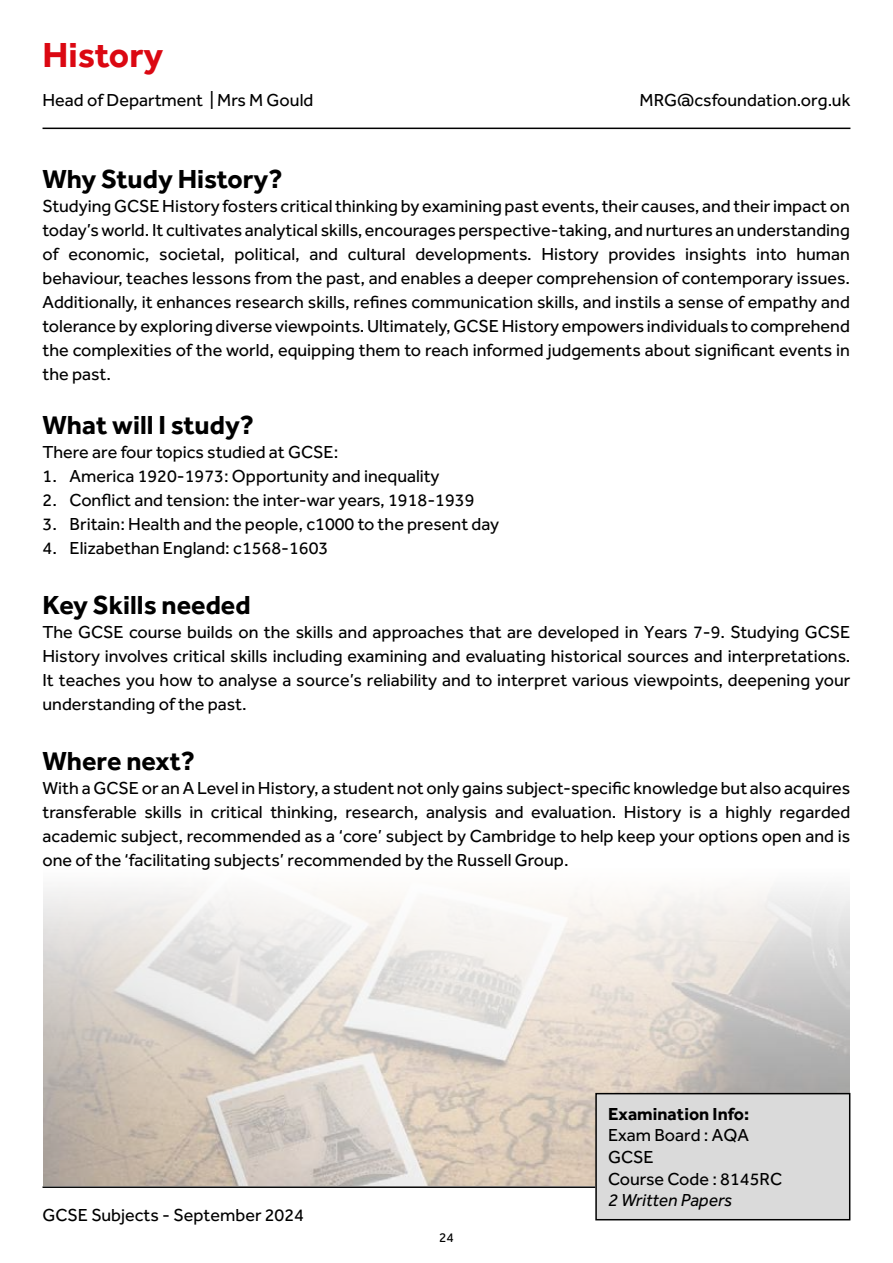
<style>
.page{position:relative;width:893px;height:1263px;background:#fff}
.page>*{position:absolute;margin:0;border:0;box-sizing:border-box;transform-origin:0 0}
.t1{font:700 36px "Effra";color:#db0812}
.t2{font:700 27px "Effra";color:#000}
.t3{font:18px/24px "Effra";color:#000;text-align:justify}
.t4{font:700 18px "Effra";color:#000}
.t5{font:italic 18px "Effra";color:#000}
.t6{font:13.5px "Effra";color:#000}
</style>
<div class="page">
<hr style="left:43px;top:128px;width:807px;height:1px;background:#000">
<hr style="left:43px;top:1186px;width:552px;height:2px;background:#000">
<img style="left:43px;top:887px;width:807px;height:299px">
<div style="left:596px;top:1094px;width:254px;height:126px;background:#dadada"></div>
<div style="left:595px;top:1093px;width:255px;height:127px;border:2px solid #000"></div>
<h1 class="t1" style="left:43px;top:33px;width:122px">History</h1>
<p class="t3" style="left:43px;top:87px;width:272px">Head of Department | Mrs M Gould</p>
<p class="t3" style="left:639px;top:88px;width:212px">MRG@csfoundation.org.uk</p>
<h2 class="t2" style="left:43px;top:163px;width:242px">Why Study History?</h2>
<p class="t3" style="left:43px;top:194px;width:809px">Studying GCSE History fosters critical thinking by examining past events, their causes, and their impact on today’s world. It cultivates analytical skills, encourages perspective-taking, and nurtures an understanding of economic, societal, political, and cultural developments. History provides insights into human behaviour, teaches lessons from the past, and enables a deeper comprehension of contemporary issues.<br>Additionally, it enhances research skills, refines communication skills, and instils a sense of empathy and tolerance by exploring diverse viewpoints. Ultimately, GCSE History empowers individuals to comprehend the complexities of the world, equipping them to reach informed judgements about significant events in the past.</p>
<h2 class="t2" style="left:43px;top:408px;width:213px">What will I study?</h2>
<p class="t3" style="left:43px;top:439px;width:297px">There are four topics studied at GCSE:</p>
<p class="t3" style="left:43px;top:463px;width:399px">1. America 1920-1973: Opportunity and inequality</p>
<p class="t3" style="left:43px;top:487px;width:433px">2. Conflict and tension: the inter-war years, 1918-1939</p>
<p class="t3" style="left:43px;top:511px;width:458px">3. Britain: Health and the people, c1000 to the present day</p>
<p class="t3" style="left:43px;top:535px;width:287px">4. Elizabethan England: c1568-1603</p>
<h2 class="t2" style="left:43px;top:588px;width:210px">Key Skills needed</h2>
<p class="t3" style="left:43px;top:620px;width:809px">The GCSE course builds on the skills and approaches that are developed in Years 7-9. Studying GCSE History involves critical skills including examining and evaluating historical sources and interpretations.<br>It teaches you how to analyse a source’s reliability and to interpret various viewpoints, deepening your understanding of the past.</p>
<h2 class="t2" style="left:43px;top:745px;width:154px">Where next?</h2>
<p class="t3" style="left:43px;top:776px;width:809px">With a GCSE or an A Level in History, a student not only gains subject-specific knowledge but also acquires transferable skills in critical thinking, research, analysis and evaluation. History is a highly regarded academic subject, recommended as a ‘core’ subject by Cambridge to help keep your options open and is one of the ‘facilitating subjects’ recommended by the Russell Group.</p>
<p class="t3" style="left:43px;top:1202px;width:263px">GCSE Subjects - September 2024</p>
<p class="t6" style="left:439px;top:1230px;width:16px">24</p>
<p class="t4" style="left:608px;top:1103px;width:143px">Examination Info:</p>
<p class="t3" style="left:608px;top:1124px;width:176px;line-height:21.6px;text-align:left">Exam Board : AQA<br>GCSE<br>Course Code : 8145RC</p>
<p class="t5" style="left:608px;top:1190px;width:126px">2 Written Papers</p>
</div>
